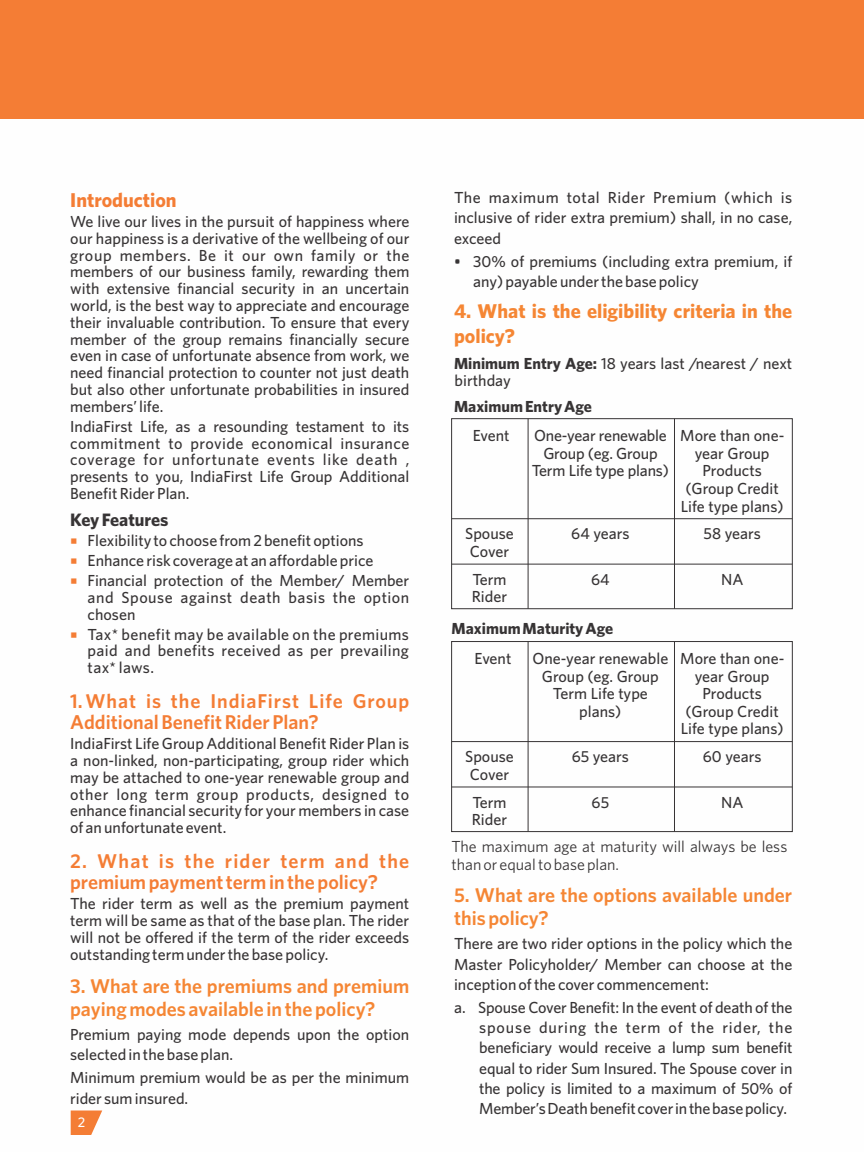
<style>
.page{position:relative;width:864px;height:1152px;background:#fff}
.page>*{position:absolute;margin:0;border:0;box-sizing:border-box;transform-origin:0 0}
.t1{font:600 20px/21px "Whitney";color:#f47d35}
.t2{font:600 20px/23px "Whitney";color:#f58634}
.t3{font:700 20px/25.4px "Whitney";color:#f58634}
.t4{font:700 20px "Whitney";color:#f47d35}
.t5{font:700 18px "Whitney";color:#373435}
.t6{font:500 16px/16.8px "Whitney";color:#373435;text-align:justify}
.t7{font:16px/17.6px "Whitney";color:#373435}
.t8{font:700 16px "Whitney";color:#373435}
.t9{font:500 14px "Whitney";color:#fefefe}
.s1{color:#f47d35}
.s2{font-weight:700}
</style>
<div class="page">
<div style="left:0;top:0;width:864px;height:119px;background:#f47d35"></div>
<svg style="left:71px;top:1111px;width:31px;height:24px"></svg>
<div style="left:451px;top:418px;width:342px;height:191px;border:1px solid #373435"></div>
<div style="left:451px;top:641px;width:342px;height:191px;border:1px solid #373435"></div>
<hr style="left:674px;top:419px;width:1px;height:190px;background:#373435">
<hr style="left:674px;top:642px;width:1px;height:190px;background:#373435">
<hr style="left:528px;top:419px;width:1px;height:190px;background:#373435">
<hr style="left:528px;top:642px;width:1px;height:190px;background:#373435">
<hr style="left:452px;top:518px;width:340px;height:1px;background:#373435">
<hr style="left:452px;top:741px;width:340px;height:1px;background:#373435">
<hr style="left:452px;top:564px;width:340px;height:1px;background:#373435">
<hr style="left:452px;top:786px;width:340px;height:1px;background:#373435">
<p class="t4" style="left:70px;top:192px;width:108px">Introduction</p>
<p class="t6" style="left:70px;top:214px;width:341px">We live our lives in the pursuit of happiness where our happiness is a derivative of the wellbeing of our group members. Be it our own family or the members of our business family, rewarding them with extensive financial security in an uncertain world, is the best way to appreciate and encourage their invaluable contribution. To ensure that every member of the group remains financially secure even in case of unfortunate absence from work, we need financial protection to counter not just death but also other unfortunate probabilities in insured members’ life.</p>
<p class="t6" style="left:70px;top:419px;width:341px">IndiaFirst Life, as a resounding testament to its commitment to provide economical insurance coverage for unfortunate events like death , presents to you, IndiaFirst Life Group Additional Benefit Rider Plan.</p>
<p class="t5" style="left:70px;top:513px;width:100px">Key Features</p>
<p class="t6" style="left:70px;top:533px;width:295px"><span class="s1">○</span> Flexibility to choose from 2 benefit options</p>
<p class="t6" style="left:70px;top:553px;width:305px"><span class="s1">○</span> Enhance risk coverage at an affordable price</p>
<p class="t6" style="left:88px;top:573px;width:323px;text-indent:-17px"><span class="s1">○</span> Financial protection of the Member/ Member and Spouse against death basis the option chosen</p>
<p class="t6" style="left:88px;top:627px;width:323px;text-indent:-17px"><span class="s1">○</span> Tax* benefit may be available on the premiums paid and benefits received as per prevailing tax* laws.</p>
<p class="t1" style="left:70px;top:692px;width:341px">1. What is the IndiaFirst Life Group<br>Additional Benefit Rider Plan?</p>
<p class="t6" style="left:70px;top:736px;width:341px">IndiaFirst Life Group Additional Benefit Rider Plan is a non-linked, non-participating, group rider which may be attached to one-year renewable group and other long term group products, designed to enhance financial security for your members in case of an unfortunate event.</p>
<p class="t1" style="left:70px;top:852px;width:341px">2. What is the rider term and the premium payment term in the policy?</p>
<p class="t6" style="left:70px;top:896px;width:341px">The rider term as well as the premium payment term will be same as that of the base plan. The rider will not be offered if the term of the rider exceeds outstanding term under the base policy.</p>
<p class="t2" style="left:70px;top:976px;width:341px">3. What are the premiums and premium paying modes available in the policy?</p>
<p class="t6" style="left:70px;top:1026px;width:341px;line-height:20.2px">Premium paying mode depends upon the option selected in the base plan.</p>
<p class="t6" style="left:70px;top:1069px;width:341px;line-height:20.2px">Minimum premium would be as per the minimum rider sum insured.</p>
<p class="t9" style="left:78px;top:1117px;width:9px">2</p>
<p class="t6" style="left:454px;top:189px;width:340px;line-height:20.2px">The maximum total Rider Premium (which is inclusive of rider extra premium) shall, in no case, exceed</p>
<p class="t6" style="left:473px;top:252px;width:321px;line-height:20.2px;text-indent:-19px">• 30% of premiums (including extra premium, if any) payable under the base policy</p>
<p class="t3" style="left:454px;top:300px;width:340px">4. What is the eligibility criteria in the policy?</p>
<p class="t6" style="left:454px;top:357px;width:340px"><span class="s2">Minimum Entry Age:</span> 18 years last /nearest / next birthday</p>
<p class="t8" style="left:454px;top:400px;width:139px">Maximum Entry Age</p>
<p class="t6" style="left:473px;top:429px;width:38px">Event</p>
<p class="t6" style="left:532px;top:428px;width:139px;line-height:17.6px;text-align:center">One-year renewable<br>Group (eg. Group<br>Term Life type plans)</p>
<p class="t6" style="left:680px;top:428px;width:106px;line-height:17.6px;text-align:center">More than one&shy;year Group<br>Products (Group Credit<br>Life type plans)</p>
<p class="t6" style="left:465px;top:526px;width:50px;line-height:17.6px">Spouse<br>Cover</p>
<p class="t6" style="left:571px;top:527px;width:60px">64 years</p>
<p class="t6" style="left:704px;top:527px;width:59px">58 years</p>
<p class="t6" style="left:472px;top:572px;width:37px;line-height:17.6px">Term<br>Rider</p>
<p class="t6" style="left:591px;top:572px;width:20px">64</p>
<p class="t6" style="left:721px;top:572px;width:24px">NA</p>
<p class="t8" style="left:452px;top:622px;width:163px">Maximum Maturity Age</p>
<p class="t6" style="left:475px;top:651px;width:38px">Event</p>
<p class="t6" style="left:532px;top:651px;width:137px;line-height:17.6px;text-align:center">One-year renewable<br>Group (eg. Group<br>Term Life type plans)</p>
<p class="t6" style="left:680px;top:651px;width:106px;line-height:17.6px;text-align:center">More than one&shy;year Group<br>Products (Group Credit<br>Life type plans)</p>
<p class="t6" style="left:465px;top:749px;width:50px;line-height:17.6px">Spouse<br>Cover</p>
<p class="t6" style="left:572px;top:750px;width:59px">65 years</p>
<p class="t6" style="left:703px;top:750px;width:60px">60 years</p>
<p class="t6" style="left:721px;top:795px;width:24px">NA</p>
<p class="t6" style="left:472px;top:795px;width:37px;line-height:17.6px">Term<br>Rider</p>
<p class="t6" style="left:592px;top:795px;width:19px">65</p>
<p class="t7" style="left:452px;top:839px;width:337px">The maximum age at maturity will always be less than or equal to base plan.</p>
<p class="t2" style="left:454px;top:885px;width:340px">5. What are the options available under this policy?</p>
<p class="t6" style="left:454px;top:935px;width:340px;line-height:20.2px">There are two rider options in the policy which the Master Policyholder/ Member can choose at the inception of the cover commencement:</p>
<p class="t6" style="left:479px;top:999px;width:315px;line-height:20.2px;text-indent:-25px">a. Spouse Cover Benefit: In the event of death of the spouse during the term of the rider, the beneficiary would receive a lump sum benefit equal to rider Sum Insured. The Spouse cover in the policy is limited to a maximum of 50% of Member’sDeathbenefitcoverinthebasepolicy.</p>
</div>
